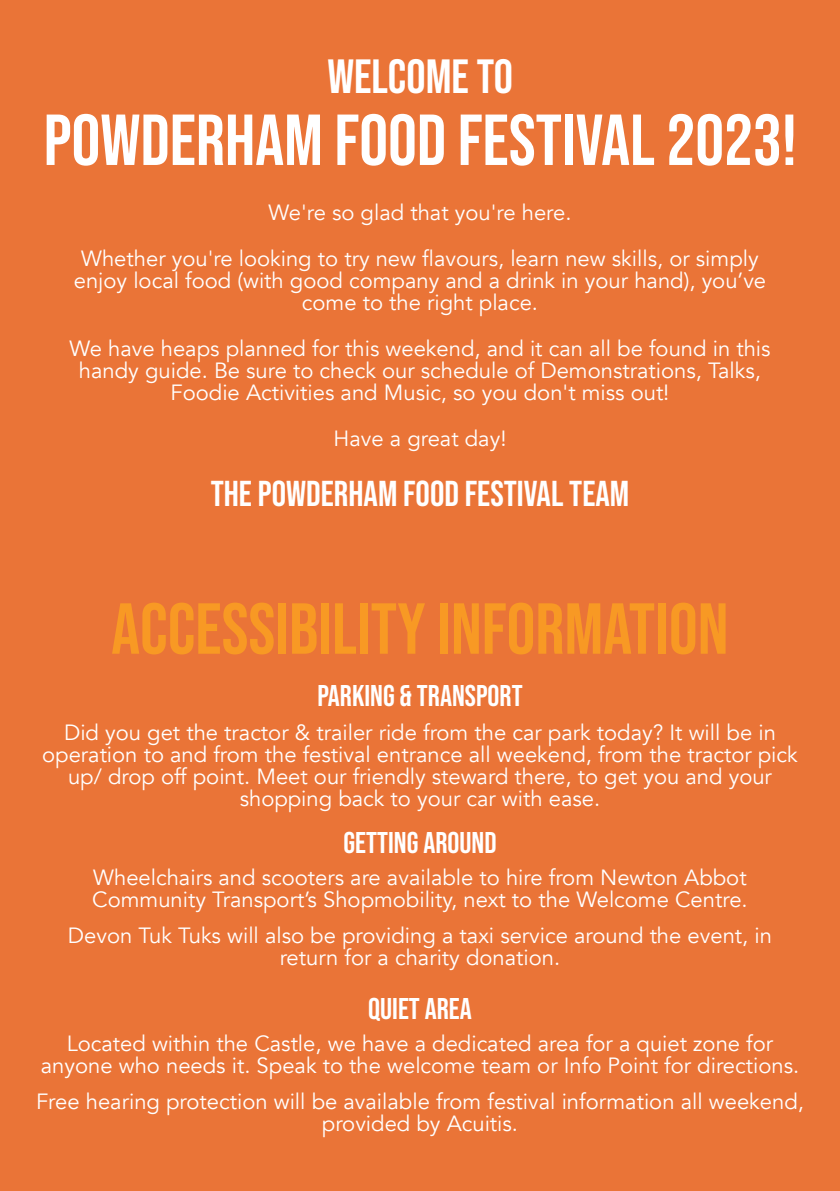
<style>
.page{position:relative;width:840px;height:1191px;background:#fff}
.page>*{position:absolute;margin:0;border:0;box-sizing:border-box;transform-origin:0 0}
.t1{font:72px "Bebas Neue";color:#fff}
.t2{font:72px "Bebas Neue";color:#f89924}
.t3{font:48px "Bebas Neue";color:#fff}
.t4{font:36px "Bebas Neue";color:#fff}
.t5{font:30px "Bebas Neue";color:#fff}
.t6{font:22px/22px "Avenir";color:#fff;text-align:center}
</style>
<div class="page">
<div style="left:0;top:0;width:839px;height:1191px;background:#ea7437"></div>
<h2 class="t3" style="left:327px;top:57px;width:187px">WELCOME TO</h2>
<h1 class="t1" style="left:44px;top:111px;width:754px">POWDERHAM FOOD FESTIVAL 2023!</h1>
<p class="t6" style="left:81px;top:190px;width:678px;line-height:46px">We're so glad that you're here.<br>Whether you're looking to try new flavours, learn new skills, or simply</p>
<p class="t6" style="left:74px;top:270px;width:693px">enjoy local food (with good company and a drink in your hand), you’ve come to the right place.</p>
<p class="t6" style="left:69px;top:338px;width:702px">We have heaps planned for this weekend, and it can all be found in this handy guide. Be sure to check our schedule of Demonstrations, Talks,<br>Foodie Activities and Music, so you don't miss out!</p>
<p class="t6" style="left:333px;top:428px;width:174px">Have a great day!</p>
<h3 class="t4" style="left:210px;top:479px;width:420px">THE POWDERHAM FOOD FESTIVAL TEAM</h3>
<h1 class="t2" style="left:111px;top:599px;width:618px">ACCESSIBILITY INFORMATION</h1>
<h3 class="t5" style="left:317px;top:683px;width:207px">PARKING &amp; TRANSPORT</h3>
<p class="t6" style="left:42px;top:722px;width:756px">Did you get the tractor &amp; trailer ride from the car park today? It will be in operation to and from the festival entrance all weekend, from the tractor pick up/ drop off point. Meet our friendly steward there, to get you and your shopping back to your car with ease.</p>
<h3 class="t5" style="left:343px;top:830px;width:155px">GETTING AROUND</h3>
<p class="t6" style="left:92px;top:866px;width:656px;text-align:left">Wheelchairs and scooters are available to hire from Newton Abbot<br>Community Transport’s Shopmobility, next to the Welcome Centre.</p>
<p class="t6" style="left:68px;top:924px;width:705px">Devon Tuk Tuks will also be providing a taxi service around the event, in return for a charity donation.</p>
<h3 class="t5" style="left:368px;top:996px;width:105px">QUIET AREA</h3>
<p class="t6" style="left:41px;top:1032px;width:759px">Located within the Castle, we have a dedicated area for a quiet zone for anyone who needs it. Speak to the welcome team or Info Point for directions.</p>
<p class="t6" style="left:36px;top:1090px;width:769px">Free hearing protection will be available from festival information all weekend, provided by Acuitis.</p>
</div>
